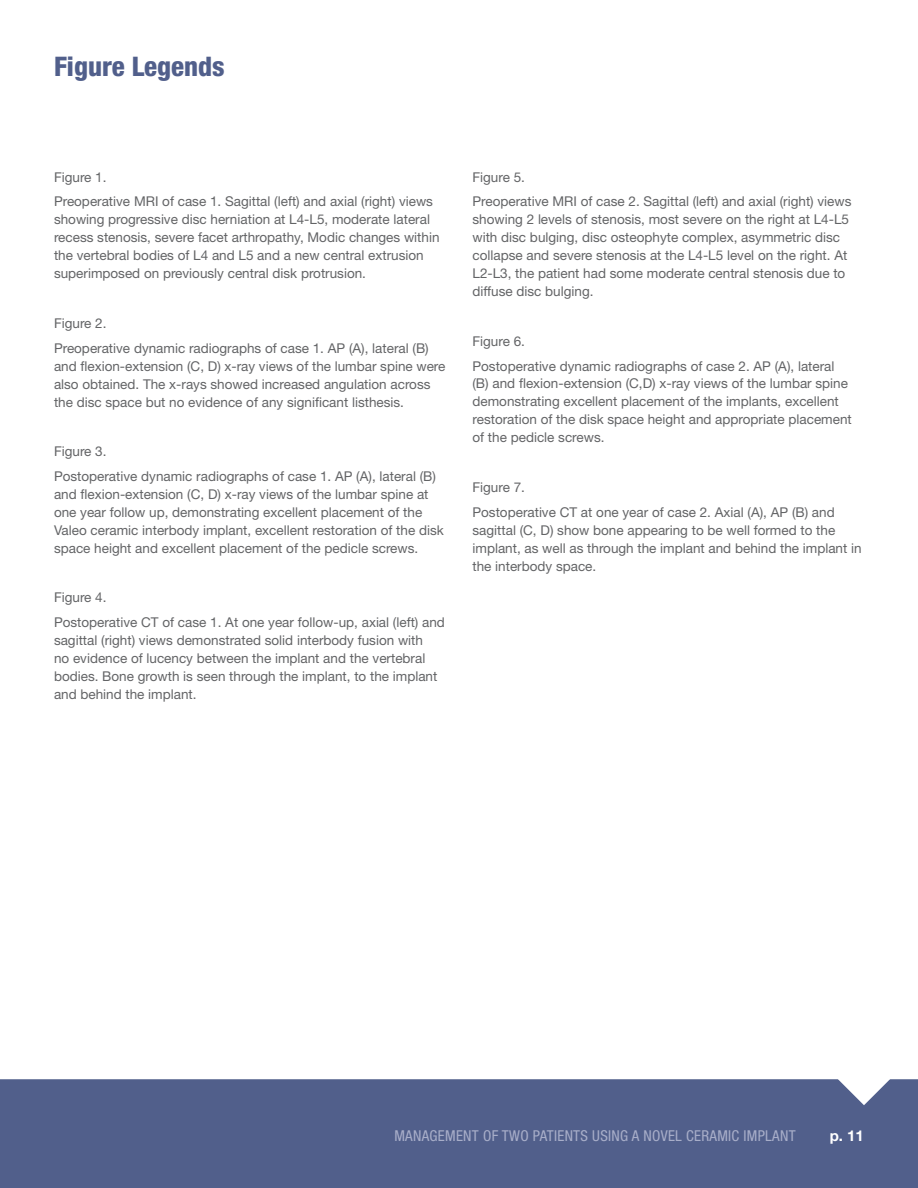
<style>
.page{position:relative;width:918px;height:1188px;background:#fff}
.page>*{position:absolute;margin:0;border:0;box-sizing:border-box;transform-origin:0 0}
.t1{font:800 condensed 27px "Helvetica Neue";color:#515f8b}
.t2{font:condensed 15px "Helvetica Neue";letter-spacing:.075em;color:#a8aec9}
.t3{font:700 15px "Helvetica Neue";color:#fff}
.t4{font:13.5px/18px "Helvetica Neue";color:#636466}
</style>
<div class="page">
<div style="left:0;top:1079px;width:918px;height:109px;background:#515f8b"></div>
<svg style="left:783px;top:1079px;width:135px;height:26px"></svg>
<h1 class="t1" style="left:54px;top:50px;width:172px">Figure Legends</h1>
<p class="t4" style="left:54px;top:164px;width:380px;line-height:24.8px">Figure 1.<br>Preoperative MRI of case 1. Sagittal (left) and axial (right) views</p>
<p class="t4" style="left:54px;top:210px;width:387px">showing progressive disc herniation at L4-L5, moderate lateral recess stenosis, severe facet arthropathy, Modic changes within the vertebral bodies of L4 and L5 and a new central extrusion superimposed on previously central disk protrusion.</p>
<p class="t4" style="left:54px;top:310px;width:376px;line-height:24.8px">Figure 2.<br>Preoperative dynamic radiographs of case 1. AP (A), lateral (B)</p>
<p class="t4" style="left:54px;top:357px;width:393px">and flexion-extension (C, D) x-ray views of the lumbar spine were also obtained. The x-rays showed increased angulation across the disc space but no evidence of any significant listhesis.</p>
<p class="t4" style="left:54px;top:439px;width:384px;line-height:24.8px">Figure 3.<br>Postoperative dynamic radiographs of case 1. AP (A), lateral (B)</p>
<p class="t4" style="left:54px;top:485px;width:391px">and flexion-extension (C, D) x-ray views of the lumbar spine at one year follow up, demonstrating excellent placement of the Valeo ceramic interbody implant, excellent restoration of the disk space height and excellent placement of the pedicle screws.</p>
<p class="t4" style="left:54px;top:585px;width:393px;line-height:24.8px">Figure 4.<br>Postoperative CT of case 1. At one year follow-up, axial (left) and</p>
<p class="t4" style="left:54px;top:631px;width:385px">sagittal (right) views demonstrated solid interbody fusion with no evidence of lucency between the implant and the vertebral bodies. Bone growth is seen through the implant, to the implant and behind the implant.</p>
<p class="t4" style="left:472px;top:164px;width:380px;line-height:24.8px">Figure 5.<br>Preoperative MRI of case 2. Sagittal (left) and axial (right) views</p>
<p class="t4" style="left:472px;top:210px;width:378px">showing 2 levels of stenosis, most severe on the right at L4-L5 with disc bulging, disc osteophyte complex, asymmetric disc collapse and severe stenosis at the L4-L5 level on the right. At L2-L3, the patient had some moderate central stenosis due to diffuse disc bulging.</p>
<p class="t4" style="left:472px;top:328px;width:364px;line-height:24.8px">Figure 6.<br>Postoperative dynamic radiographs of case 2. AP (A), lateral</p>
<p class="t4" style="left:472px;top:374px;width:381px">(B) and flexion-extension (C,D) x-ray views of the lumbar spine demonstrating excellent placement of the implants, excellent restoration of the disk space height and appropriate placement of the pedicle screws.</p>
<p class="t4" style="left:472px;top:475px;width:364px;line-height:24.8px">Figure 7.<br>Postoperative CT at one year of case 2. Axial (A), AP (B) and</p>
<p class="t4" style="left:472px;top:521px;width:391px">sagittal (C, D) show bone appearing to be well formed to the implant, as well as through the implant and behind the implant in the interbody space.</p>
<p class="t2" style="left:394px;top:1127px;width:400px">MANAGEMENT OF TWO PATIENTS USING A NOVEL CERAM IC IMPLANT</p>
<p class="t3" style="left:830px;top:1127px;width:36px">p. 11</p>
</div>
